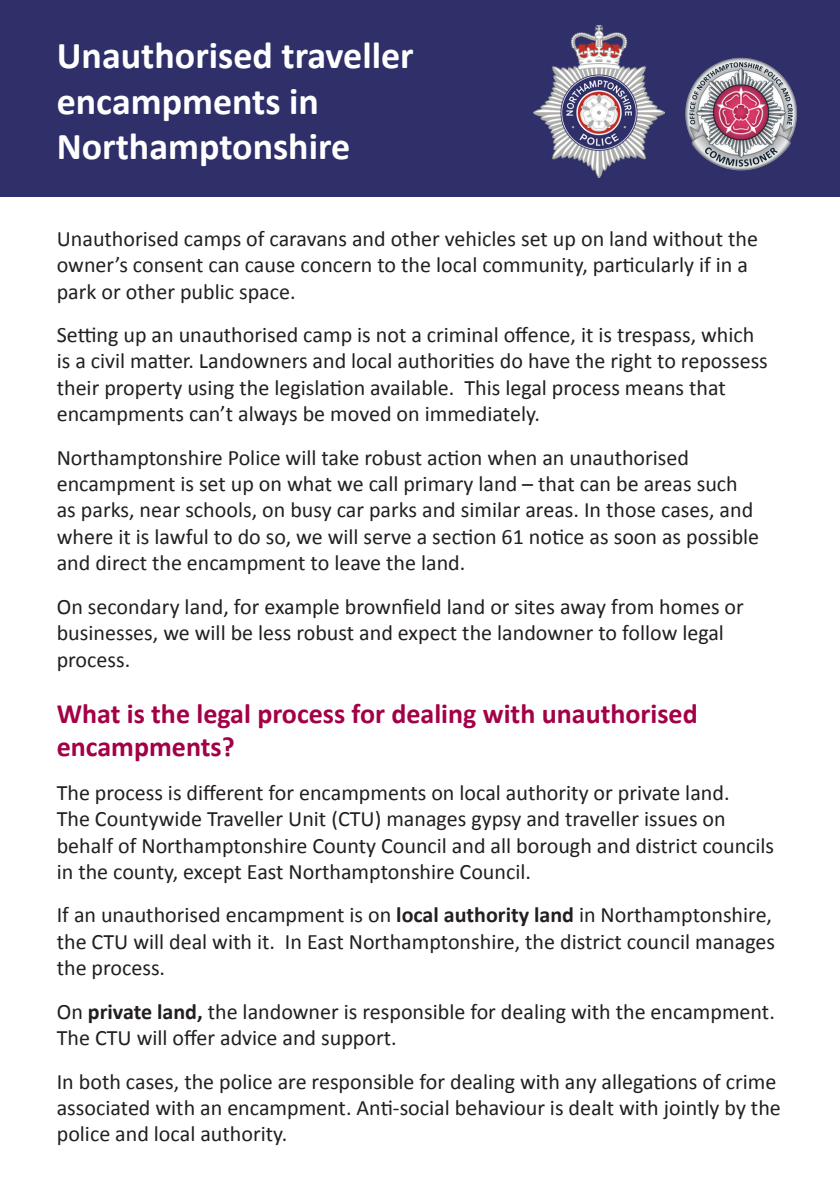
<style>
.page{position:relative;width:840px;height:1191px;background:#fff}
.page>*{position:absolute;margin:0;border:0;box-sizing:border-box;transform-origin:0 0}
.t1{font:700 38px/45.6px "Calibri";color:#fff}
.t2{font:700 28px/33.6px "Calibri";color:#a30146}
.t3{font:22px/26.4px "Calibri";color:#231f20}
.s1{font-weight:700}
</style>
<div class="page">
<div style="left:0;top:0;width:839px;height:197px;background:#2f306a"></div>
<img style="left:685px;top:57px;width:112px;height:114px">
<img style="left:533px;top:25px;width:130px;height:153px">
<h1 class="t1" style="left:57px;top:33px;width:358px">Unauthorised traveller encampments in<br>Northamptonshire</h1>
<p class="t3" style="left:57px;top:225px;width:702px">Unauthorised camps of caravans and other vehicles set up on land without the owner’s consent can cause concern to the local community, particularly if in a park or other public space.</p>
<p class="t3" style="left:57px;top:321px;width:712px">Setting up an unauthorised camp is not a criminal offence, it is trespass, which is a civil matter. Landowners and local authorities do have the right to repossess their property using the legislation available. This legal process means that encampments can’t always be moved on immediately.</p>
<p class="t3" style="left:57px;top:444px;width:703px">Northamptonshire Police will take robust action when an unauthorised encampment is set up on what we call primary land – that can be areas such as parks, near schools, on busy car parks and similar areas. In those cases, and where it is lawful to do so, we will serve a section 61 notice as soon as possible and direct the encampment to leave the land.</p>
<p class="t3" style="left:57px;top:593px;width:688px">On secondary land, for example brownfield land or sites away from homes or businesses, we will be less robust and expect the landowner to follow legal process.</p>
<p class="t2" style="left:57px;top:696px;width:642px">What is the legal process for dealing with unauthorised encampments?</p>
<p class="t3" style="left:57px;top:779px;width:718px">The process is different for encampments on local authority or private land.<br>The Countywide Traveller Unit (CTU) manages gypsy and traveller issues on behalf of Northamptonshire County Council and all borough and district councils in the county, except East Northamptonshire Council.</p>
<p class="t3" style="left:57px;top:902px;width:719px">If an unauthorised encampment is on <span class="s1">local authority land</span> in Northamptonshire, the CTU will deal with it. In East Northamptonshire, the district council manages the process.</p>
<p class="t3" style="left:57px;top:998px;width:719px">On <span class="s1">private land,</span> the landowner is responsible for dealing with the encampment.<br>The CTU will offer advice and support.</p>
<p class="t3" style="left:57px;top:1068px;width:725px">In both cases, the police are responsible for dealing with any allegations of crime associated with an encampment. Anti-social behaviour is dealt with jointly by the police and local authority.</p>
</div>
